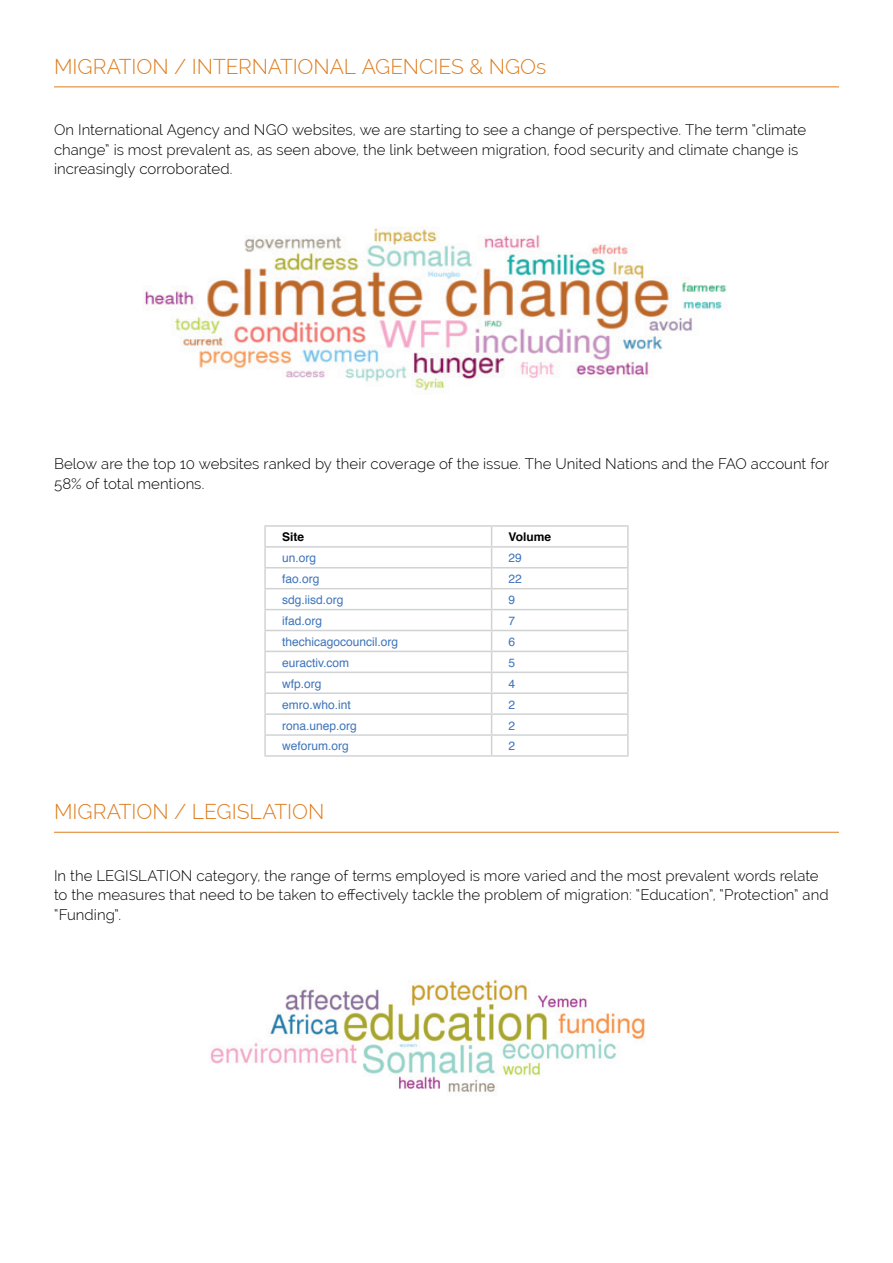
<style>
.page{position:relative;width:893px;height:1263px;background:#fff}
.page>*{position:absolute;margin:0;border:0;box-sizing:border-box;transform-origin:0 0}
.t1{font:300 21px "Raleway";letter-spacing:-.005em;color:#de7d1f}
.t2{font:300 15px/19.5px "Raleway";letter-spacing:.005em;color:#000001}
.t3{font:12px "Helvetica";color:#3d73ba}
.t4{font:700 12px "Helvetica";color:#000001}
</style>
<div class="page">
<hr style="left:54px;top:86px;width:785px;height:1px;background:#de7d1f">
<hr style="left:54px;top:832px;width:785px;height:1px;background:#de7d1f">
<svg style="left:266px;top:527px;width:361px;height:228px"></svg>
<hr style="left:264px;top:546px;width:228px;height:2px;background:#d1d2d4">
<hr style="left:492px;top:546px;width:137px;height:2px;background:#d1d2d4">
<hr style="left:264px;top:567px;width:228px;height:1px;background:#d1d2d4">
<hr style="left:492px;top:567px;width:137px;height:1px;background:#d1d2d4">
<hr style="left:264px;top:588px;width:228px;height:1px;background:#d1d2d4">
<hr style="left:492px;top:588px;width:137px;height:1px;background:#d1d2d4">
<hr style="left:264px;top:609px;width:228px;height:1px;background:#d1d2d4">
<hr style="left:492px;top:609px;width:137px;height:1px;background:#d1d2d4">
<hr style="left:264px;top:630px;width:228px;height:1px;background:#d1d2d4">
<hr style="left:492px;top:630px;width:137px;height:1px;background:#d1d2d4">
<hr style="left:264px;top:651px;width:228px;height:1px;background:#d1d2d4">
<hr style="left:492px;top:651px;width:137px;height:1px;background:#d1d2d4">
<hr style="left:264px;top:671px;width:228px;height:2px;background:#d1d2d4">
<hr style="left:492px;top:671px;width:137px;height:2px;background:#d1d2d4">
<hr style="left:264px;top:692px;width:228px;height:2px;background:#d1d2d4">
<hr style="left:492px;top:692px;width:137px;height:2px;background:#d1d2d4">
<hr style="left:264px;top:713px;width:228px;height:2px;background:#d1d2d4">
<hr style="left:492px;top:713px;width:137px;height:2px;background:#d1d2d4">
<hr style="left:264px;top:734px;width:228px;height:2px;background:#d1d2d4">
<hr style="left:492px;top:734px;width:137px;height:2px;background:#d1d2d4">
<svg style="left:491px;top:527px;width:1px;height:228px"></svg>
<hr style="left:264px;top:525px;width:228px;height:2px;background:#d1d2d4">
<hr style="left:492px;top:525px;width:137px;height:2px;background:#d1d2d4">
<svg style="left:264px;top:527px;width:2px;height:40px"></svg>
<svg style="left:627px;top:527px;width:2px;height:40px"></svg>
<hr style="left:264px;top:568px;width:2px;height:20px;background:#d1d2d4">
<hr style="left:627px;top:568px;width:2px;height:20px;background:#d1d2d4">
<hr style="left:264px;top:589px;width:2px;height:20px;background:#d1d2d4">
<hr style="left:627px;top:589px;width:2px;height:20px;background:#d1d2d4">
<hr style="left:264px;top:610px;width:2px;height:20px;background:#d1d2d4">
<hr style="left:627px;top:610px;width:2px;height:20px;background:#d1d2d4">
<hr style="left:264px;top:631px;width:2px;height:20px;background:#d1d2d4">
<hr style="left:627px;top:631px;width:2px;height:20px;background:#d1d2d4">
<svg style="left:264px;top:652px;width:2px;height:103px"></svg>
<svg style="left:627px;top:652px;width:2px;height:103px"></svg>
<hr style="left:264px;top:755px;width:228px;height:2px;background:#d1d2d4">
<hr style="left:492px;top:755px;width:137px;height:2px;background:#d1d2d4">
<img style="left:143px;top:228px;width:584px;height:166px">
<img style="left:210px;top:979px;width:435px;height:114px">
<h1 class="t1" style="left:54px;top:54px;width:494px">MIGRATION / INTERNATIONAL AGENCIES &amp; NGOs</h1>
<p class="t2" style="left:54px;top:120px;width:754px">On International Agency and NGO websites, we are starting to see a change of perspective. The term “climate change” is most prevalent as, as seen above, the link between migration, food security and climate change is increasingly corroborated.</p>
<p class="t2" style="left:54px;top:454px;width:777px">Below are the top 10 websites ranked by their coverage of the issue. The United Nations and the FAO account for<br>58% of total mentions.</p>
<p class="t4" style="left:282px;top:527px;width:24px">Site</p>
<p class="t4" style="left:509px;top:527px;width:44px">Volume</p>
<p class="t3" style="left:282px;top:549px;width:36px">un.org</p>
<p class="t3" style="left:509px;top:549px;width:15px">29</p>
<p class="t3" style="left:282px;top:570px;width:39px">fao.org</p>
<p class="t3" style="left:509px;top:570px;width:15px">22</p>
<p class="t3" style="left:282px;top:591px;width:63px">sdg.iisd.org</p>
<p class="t3" style="left:509px;top:591px;width:8px">9</p>
<p class="t3" style="left:282px;top:611px;width:42px">ifad.org</p>
<p class="t3" style="left:509px;top:611px;width:8px">7</p>
<p class="t3" style="left:282px;top:632px;width:118px">thechicagocouncil.org</p>
<p class="t3" style="left:509px;top:632px;width:8px">6</p>
<p class="t3" style="left:282px;top:653px;width:69px">euractiv.com</p>
<p class="t3" style="left:509px;top:653px;width:8px">5</p>
<p class="t3" style="left:282px;top:674px;width:41px">wfp.org</p>
<p class="t3" style="left:509px;top:674px;width:8px">4</p>
<p class="t3" style="left:282px;top:695px;width:70px">emro.who.int</p>
<p class="t3" style="left:509px;top:695px;width:8px">2</p>
<p class="t3" style="left:282px;top:716px;width:76px">rona.unep.org</p>
<p class="t3" style="left:509px;top:716px;width:8px">2</p>
<p class="t3" style="left:282px;top:737px;width:68px">weforum.org</p>
<p class="t3" style="left:509px;top:737px;width:8px">2</p>
<h1 class="t1" style="left:54px;top:799px;width:272px">MIGRATION / LEGISLATION</h1>
<p class="t2" style="left:54px;top:866px;width:776px">In the LEGISLATION category, the range of terms employed is more varied and the most prevalent words relate to the measures that need to be taken to effectively tackle the problem of migration: “Education”, “Protection” and “Funding”.</p>
</div>
